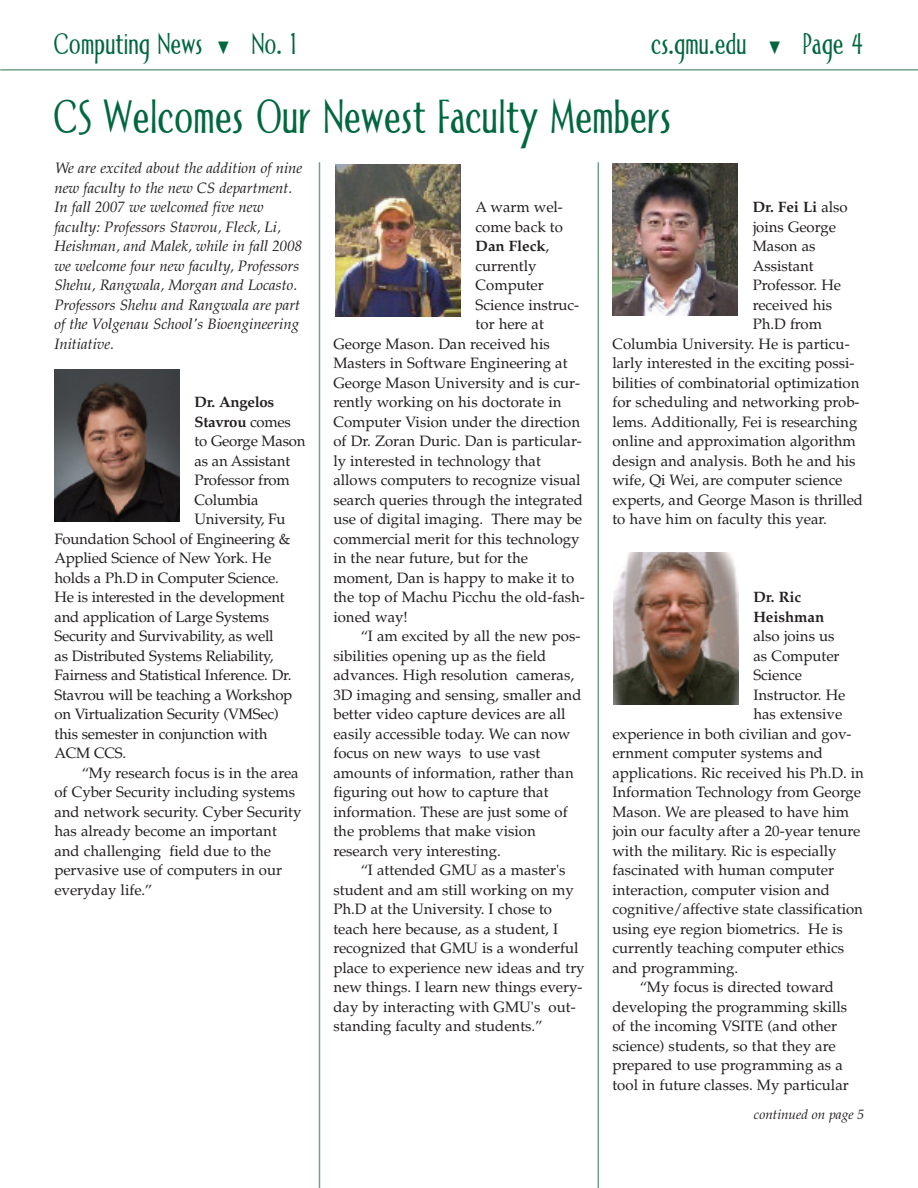
<style>
.page{position:relative;width:918px;height:1188px;background:#fff}
.page>*{position:absolute;margin:0;border:0;box-sizing:border-box;transform-origin:0 0}
.t1{font:48px "Allise";color:#00673e}
.t2{font:30px "Allise";color:#00673e}
.t3{font:15px "Palatino";color:#231f20}
.t4{font:italic 15px/19.5px "Palatino";color:#231f20}
.t5{font:700 15px/19.5px "Palatino";color:#231f20}
.t6{font:italic 13.5px "Palatino";color:#231f20}
.s1{font-weight:400}
</style>
<div class="page">
<hr style="left:0;top:69px;width:918px;height:2px;background:#70a289">
<hr style="left:598px;top:162px;width:1px;height:1026px;background:#70a289">
<hr style="left:319px;top:162px;width:1px;height:1026px;background:#70a289">
<img style="left:54px;top:370px;width:126px;height:152px">
<img style="left:335px;top:164px;width:126px;height:152px">
<img style="left:612px;top:163px;width:126px;height:152px">
<img style="left:613px;top:552px;width:125px;height:152px">
<h2 class="t2" style="left:54px;top:34px;width:244px">Computing News ▼ No. 1</h2>
<h2 class="t2" style="left:651px;top:34px;width:214px">cs.gmu.edu ▼ Page 4</h2>
<h1 class="t1" style="left:54px;top:100px;width:618px">CS Welcomes Our Newest Faculty Members</h1>
<p class="t4" style="left:54px;top:158px;width:250px">We are excited about the addition of nine new faculty to the new CS department.<br>In fall 2007 we welcomed five new faculty: Professors Stavrou, Fleck, Li, Heishman, and Malek, while in fall 2008 we welcome four new faculty, Professors Shehu, Rangwala, Morgan and Locasto.<br>Professors Shehu and Rangwala are part of the Volgenau School's Bioengineering Initiative.</p>
<p class="t5" style="left:195px;top:392px;width:81px">Dr. Angelos</p>
<p class="t5" style="left:195px;top:412px;width:98px">Stavrou <span class="s1">comes</span></p>
<p class="t3" style="left:195px;top:432px;width:113px">to George Mason</p>
<p class="t3" style="left:195px;top:452px;width:97px">as an Assistant</p>
<p class="t3" style="left:195px;top:471px;width:97px">Professor from</p>
<p class="t3" style="left:195px;top:491px;width:66px">Columbia</p>
<p class="t3" style="left:195px;top:510px;width:92px">University, Fu</p>
<p class="t3" style="left:54px;top:530px;width:238px">Foundation School of Engineering &amp;</p>
<p class="t3" style="left:54px;top:549px;width:218px">Applied Science of New York. He</p>
<p class="t3" style="left:54px;top:569px;width:226px">holds a Ph.D in Computer Science.</p>
<p class="t3" style="left:54px;top:588px;width:232px">He is interested in the development</p>
<p class="t3" style="left:54px;top:608px;width:216px">and application of Large Systems</p>
<p class="t3" style="left:54px;top:627px;width:221px">Security and Survivability, as well</p>
<p class="t3" style="left:54px;top:647px;width:221px">as Distributed Systems Reliability,</p>
<p class="t3" style="left:54px;top:666px;width:239px">Fairness and Statistical Inference. Dr.</p>
<p class="t3" style="left:54px;top:686px;width:239px">Stavrou will be teaching a Workshop</p>
<p class="t3" style="left:54px;top:705px;width:226px">on Virtualization Security (VMSec)</p>
<p class="t3" style="left:54px;top:725px;width:215px">this semester in conjunction with</p>
<p class="t3" style="left:54px;top:744px;width:73px">ACM CCS.</p>
<p class="t3" style="left:81px;top:764px;width:219px">“My research focus is in the area</p>
<p class="t3" style="left:54px;top:783px;width:242px">of Cyber Security including systems</p>
<p class="t3" style="left:54px;top:803px;width:249px">and network security. Cyber Security</p>
<p class="t3" style="left:54px;top:822px;width:224px">has already become an important</p>
<p class="t3" style="left:54px;top:842px;width:218px">and challenging field due to the</p>
<p class="t3" style="left:54px;top:861px;width:229px">pervasive use of computers in our</p>
<p class="t3" style="left:54px;top:881px;width:100px">everyday life.”</p>
<p class="t3" style="left:476px;top:198px;width:89px">A warm wel-</p>
<p class="t3" style="left:476px;top:218px;width:89px">come back to</p>
<p class="t5" style="left:476px;top:236px;width:75px">Dan Fleck<span class="s1">,</span></p>
<p class="t3" style="left:476px;top:257px;width:62px">currently</p>
<p class="t3" style="left:476px;top:276px;width:70px">Computer</p>
<p class="t3" style="left:476px;top:296px;width:105px">Science instruc-</p>
<p class="t3" style="left:476px;top:315px;width:70px">tor here at</p>
<p class="t3" style="left:333px;top:335px;width:218px">George Mason. Dan received his</p>
<p class="t3" style="left:333px;top:354px;width:236px">Masters in Software Engineering at</p>
<p class="t3" style="left:333px;top:374px;width:248px">George Mason University and is cur-</p>
<p class="t3" style="left:333px;top:393px;width:230px">rently working on his doctorate in</p>
<p class="t3" style="left:333px;top:413px;width:248px">Computer Vision under the direction</p>
<p class="t3" style="left:333px;top:432px;width:250px">of Dr. Zoran Duric. Dan is particular-</p>
<p class="t3" style="left:333px;top:452px;width:209px">ly interested in technology that</p>
<p class="t3" style="left:333px;top:471px;width:249px">allows computers to recognize visual</p>
<p class="t3" style="left:333px;top:491px;width:251px">search queries through the integrated</p>
<p class="t3" style="left:333px;top:510px;width:250px">use of digital imaging. There may be</p>
<p class="t3" style="left:333px;top:530px;width:248px">commercial merit for this technology</p>
<p class="t3" style="left:333px;top:549px;width:196px">in the near future, but for the</p>
<p class="t3" style="left:333px;top:569px;width:242px">moment, Dan is happy to make it to</p>
<p class="t3" style="left:333px;top:588px;width:253px">the top of Machu Picchu the old-fash-</p>
<p class="t3" style="left:333px;top:608px;width:76px">ioned way!</p>
<p class="t3" style="left:360px;top:627px;width:221px">“I am excited by all the new pos-</p>
<p class="t3" style="left:333px;top:647px;width:214px">sibilities opening up as the field</p>
<p class="t3" style="left:333px;top:666px;width:242px">advances. High resolution cameras,</p>
<p class="t3" style="left:333px;top:686px;width:250px">3D imaging and sensing, smaller and</p>
<p class="t3" style="left:333px;top:705px;width:234px">better video capture devices are all</p>
<p class="t3" style="left:333px;top:725px;width:238px">easily accessible today. We can now</p>
<p class="t3" style="left:333px;top:744px;width:209px">focus on new ways to use vast</p>
<p class="t3" style="left:333px;top:764px;width:242px">amounts of information, rather than</p>
<p class="t3" style="left:333px;top:783px;width:217px">figuring out how to capture that</p>
<p class="t3" style="left:333px;top:803px;width:236px">information. These are just some of</p>
<p class="t3" style="left:333px;top:822px;width:204px">the problems that make vision</p>
<p class="t3" style="left:333px;top:842px;width:169px">research very interesting.</p>
<p class="t3" style="left:360px;top:861px;width:207px">“I attended GMU as a master's</p>
<p class="t3" style="left:333px;top:881px;width:242px">student and am still working on my</p>
<p class="t3" style="left:333px;top:900px;width:220px">Ph.D at the University. I chose to</p>
<p class="t3" style="left:333px;top:920px;width:226px">teach here because, as a student, I</p>
<p class="t3" style="left:333px;top:939px;width:247px">recognized that GMU is a wonderful</p>
<p class="t3" style="left:333px;top:959px;width:253px">place to experience new ideas and try</p>
<p class="t3" style="left:333px;top:978px;width:250px">new things. I learn new things every-</p>
<p class="t3" style="left:333px;top:998px;width:244px">day by interacting with GMU's out-</p>
<p class="t3" style="left:333px;top:1017px;width:211px">standing faculty and students.”</p>
<p class="t5" style="left:753px;top:197px;width:97px">Dr. Fei Li <span class="s1">also</span></p>
<p class="t3" style="left:753px;top:218px;width:85px">joins George</p>
<p class="t3" style="left:753px;top:237px;width:64px">Mason as</p>
<p class="t3" style="left:753px;top:257px;width:63px">Assistant</p>
<p class="t3" style="left:753px;top:276px;width:90px">Professor. He</p>
<p class="t3" style="left:753px;top:296px;width:81px">received his</p>
<p class="t3" style="left:753px;top:315px;width:71px">Ph.D from</p>
<p class="t3" style="left:612px;top:335px;width:239px">Columbia University. He is particu-</p>
<p class="t3" style="left:612px;top:354px;width:244px">larly interested in the exciting possi-</p>
<p class="t3" style="left:612px;top:374px;width:249px">bilities of combinatorial optimization</p>
<p class="t3" style="left:612px;top:393px;width:249px">for scheduling and networking prob-</p>
<p class="t3" style="left:612px;top:413px;width:246px">lems. Additionally, Fei is researching</p>
<p class="t3" style="left:612px;top:432px;width:245px">online and approximation algorithm</p>
<p class="t3" style="left:612px;top:452px;width:245px">design and analysis. Both he and his</p>
<p class="t3" style="left:612px;top:471px;width:232px">wife, Qi Wei, are computer science</p>
<p class="t3" style="left:612px;top:491px;width:252px">experts, and George Mason is thrilled</p>
<p class="t3" style="left:612px;top:510px;width:216px">to have him on faculty this year.</p>
<p class="t5" style="left:753px;top:587px;width:72px">Dr. Ric<br>Heishman</p>
<p class="t3" style="left:753px;top:627px;width:83px">also joins us</p>
<p class="t3" style="left:753px;top:647px;width:88px">as Computer</p>
<p class="t3" style="left:753px;top:666px;width:50px">Science</p>
<p class="t3" style="left:753px;top:686px;width:93px">Instructor. He</p>
<p class="t3" style="left:753px;top:705px;width:90px">has extensive</p>
<p class="t3" style="left:612px;top:725px;width:241px">experience in both civilian and gov-</p>
<p class="t3" style="left:612px;top:744px;width:212px">ernment computer systems and</p>
<p class="t3" style="left:612px;top:764px;width:253px">applications. Ric received his Ph.D. in</p>
<p class="t3" style="left:612px;top:783px;width:250px">Information Technology from George</p>
<p class="t3" style="left:612px;top:803px;width:238px">Mason. We are pleased to have him</p>
<p class="t3" style="left:612px;top:822px;width:250px">join our faculty after a 20-year tenure</p>
<p class="t3" style="left:612px;top:842px;width:226px">with the military. Ric is especially</p>
<p class="t3" style="left:612px;top:861px;width:223px">fascinated with human computer</p>
<p class="t3" style="left:612px;top:881px;width:219px">interaction, computer vision and</p>
<p class="t3" style="left:612px;top:900px;width:252px">cognitive/affective state classification</p>
<p class="t3" style="left:612px;top:920px;width:232px">using eye region biometrics. He is</p>
<p class="t3" style="left:612px;top:939px;width:233px">currently teaching computer ethics</p>
<p class="t3" style="left:612px;top:959px;width:127px">and programming.</p>
<p class="t3" style="left:639px;top:978px;width:196px">“My focus is directed toward</p>
<p class="t3" style="left:612px;top:998px;width:236px">developing the programming skills</p>
<p class="t3" style="left:612px;top:1017px;width:226px">of the incoming VSITE (and other</p>
<p class="t3" style="left:612px;top:1037px;width:225px">science) students, so that they are</p>
<p class="t3" style="left:612px;top:1056px;width:232px">prepared to use programming as a</p>
<p class="t3" style="left:612px;top:1076px;width:238px">tool in future classes. My particular</p>
<p class="t6" style="left:754px;top:1106px;width:112px">continued on page 5</p>
</div>
